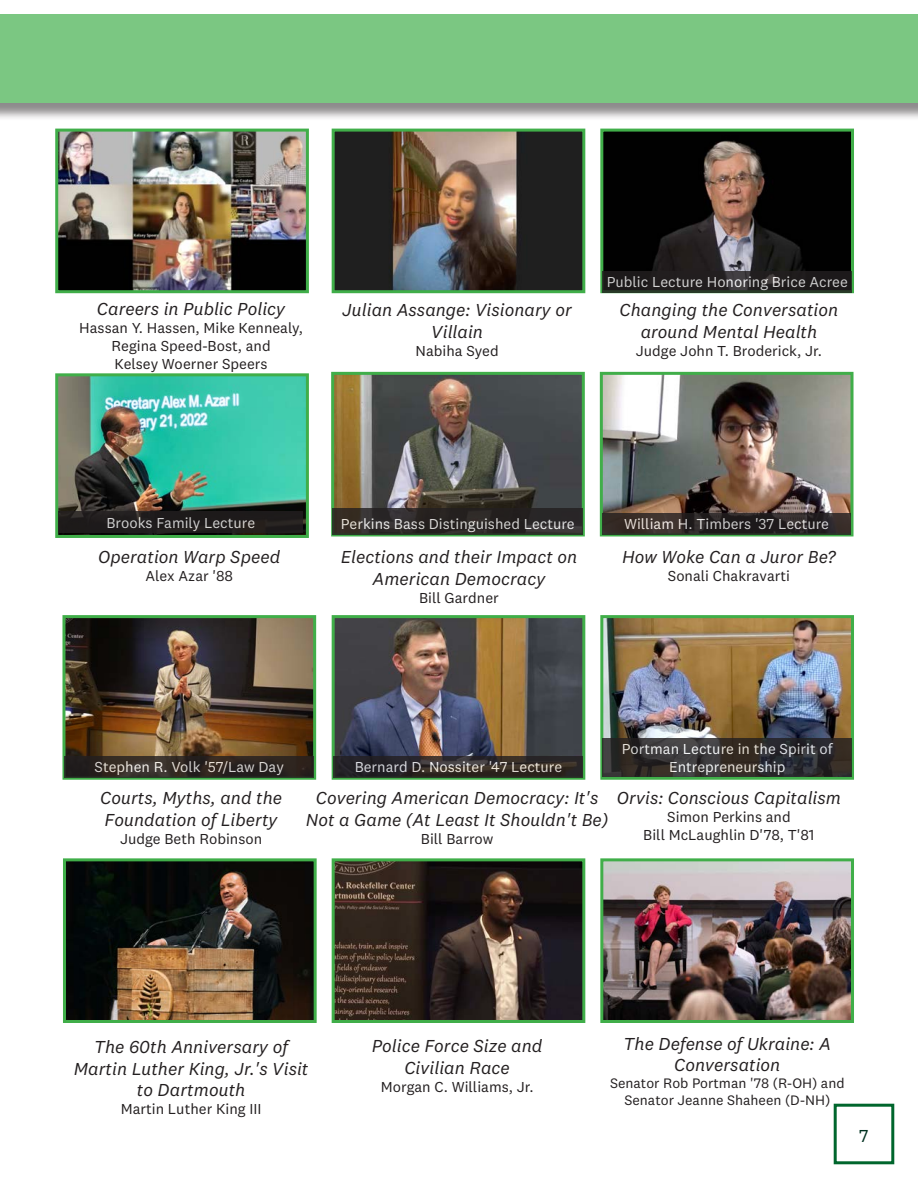
<style>
.page{position:relative;width:918px;height:1188px;background:#fff}
.page>*{position:absolute;margin:0;border:0;box-sizing:border-box;transform-origin:0 0}
.Public_Programs_titl{font:italic 18px/21.6px "National 2";color:#231f20;text-align:center}
.t1{font:18px "National 2";color:#003120}
.Public_Programs_Spea{font:15px/18px "National 2";color:#231f20;text-align:center}
.t2{font:15px "National 2";color:#fff}
.Public_Programs_Spea-2{font:14.25px "National 2";color:#231f20}
</style>
<div class="page">
<div style="left:834px;top:1104px;width:60px;height:60px;border:3px solid #00662d"></div>
<div style="left:0;top:16px;width:918px;height:105px;background:#231f20;opacity:.75"></div>
<div style="left:0;top:14px;width:918px;height:88px;background:#7bc782"></div>
<img style="left:59px;top:377px;width:246px;height:157px">
<div style="left:55px;top:373px;width:254px;height:165px;border:3px solid #40ae49"></div>
<img style="left:336px;top:133px;width:245px;height:156px">
<div style="left:332px;top:129px;width:253px;height:164px;border:3px solid #40ae49"></div>
<img style="left:604px;top:133px;width:246px;height:138px">
<div style="left:600px;top:129px;width:254px;height:164px;border:3px solid #40ae49"></div>
<img style="left:335px;top:376px;width:246px;height:132px">
<div style="left:331px;top:372px;width:254px;height:164px;border:3px solid #40ae49"></div>
<img style="left:604px;top:376px;width:246px;height:137px">
<div style="left:600px;top:372px;width:254px;height:164px;border:3px solid #40ae49"></div>
<img style="left:66px;top:619px;width:246px;height:137px">
<div style="left:62px;top:615px;width:254px;height:165px;border:3px solid #40ae49"></div>
<img style="left:336px;top:619px;width:245px;height:137px">
<div style="left:332px;top:615px;width:253px;height:165px;border:3px solid #40ae49"></div>
<img style="left:604px;top:619px;width:246px;height:120px">
<div style="left:600px;top:615px;width:254px;height:165px;border:3px solid #40ae49"></div>
<img style="left:67px;top:862px;width:246px;height:157px">
<div style="left:63px;top:858px;width:254px;height:165px;border:3px solid #40ae49"></div>
<img style="left:336px;top:862px;width:245px;height:157px">
<div style="left:332px;top:858px;width:253px;height:165px;border:3px solid #40ae49"></div>
<img style="left:604px;top:862px;width:246px;height:157px">
<div style="left:600px;top:858px;width:254px;height:165px;border:3px solid #40ae49"></div>
<svg style="left:603px;top:739px;width:249px;height:38px;background:#322f2f"></svg>
<svg style="left:334px;top:756px;width:249px;height:21px;background:#2d2827"></svg>
<svg style="left:65px;top:756px;width:249px;height:21px;background:#2d2621"></svg>
<svg style="left:602px;top:513px;width:249px;height:21px;background:#2c2624"></svg>
<div style="left:58px;top:511px;width:245px;height:21px;background:#231f20"></div>
<img style="left:59px;top:133px;width:246px;height:156px">
<div style="left:55px;top:129px;width:254px;height:164px;border:3px solid #40ae49"></div>
<svg style="left:332px;top:508px;width:251px;height:26px;background:#2c2826"></svg>
<svg style="left:603px;top:271px;width:249px;height:21px;background:#232120"></svg>
<p class="Public_Programs_titl" style="left:97px;top:298px;width:190px">Careers in Public Policy</p>
<p class="Public_Programs_Spea" style="left:79px;top:319px;width:225px">Hassan Y. Hassen, Mike Kennealy,<br>Regina Speed-Bost, and</p>
<p class="Public_Programs_Spea" style="left:115px;top:355px;width:155px">Kelsey Woerner Speers</p>
<p class="Public_Programs_titl" style="left:342px;top:299px;width:231px">Julian Assange: Visionary or<br>Villain</p>
<p class="Public_Programs_Spea" style="left:416px;top:341px;width:85px">Nabiha Syed</p>
<p class="t2" style="left:607px;top:273px;width:243px">Public Lecture Honoring Brice Acree</p>
<p class="Public_Programs_titl" style="left:620px;top:299px;width:220px">Changing the Conversation around Mental Health</p>
<p class="Public_Programs_Spea" style="left:636px;top:341px;width:188px">Judge John T. Broderick, Jr.</p>
<p class="t2" style="left:107px;top:514px;width:150px">Brooks Family Lecture</p>
<p class="t2" style="left:624px;top:515px;width:207px">William H. Timbers '37 Lecture</p>
<p class="t2" style="left:341px;top:515px;width:235px">Perkins Bass Distinguished Lecture</p>
<p class="Public_Programs_titl" style="left:98px;top:546px;width:184px">Operation Warp Speed</p>
<p class="Public_Programs_Spea" style="left:145px;top:567px;width:89px">Alex Azar '88</p>
<p class="Public_Programs_titl" style="left:341px;top:546px;width:238px">Elections and their Impact on<br>American Democracy</p>
<p class="Public_Programs_Spea" style="left:419px;top:589px;width:81px">Bill Gardner</p>
<p class="Public_Programs_titl" style="left:622px;top:546px;width:215px">How Woke Can a Juror Be?</p>
<p class="Public_Programs_Spea" style="left:668px;top:567px;width:124px">Sonali Chakravarti</p>
<p class="t2" style="left:622px;top:740px;width:212px">Portman Lecture in the Spirit of</p>
<p class="t2" style="left:95px;top:758px;width:191px">Stephen R. Volk '57/Law Day</p>
<p class="t2" style="left:355px;top:758px;width:209px">Bernard D. Nossiter '47 Lecture</p>
<p class="t2" style="left:669px;top:758px;width:118px">Entrepreneurship</p>
<p class="Public_Programs_titl" style="left:100px;top:787px;width:183px;text-align:left">Courts, Myths, and the<br>Foundation of Liberty</p>
<p class="Public_Programs_Spea" style="left:120px;top:830px;width:144px">Judge Beth Robinson</p>
<p class="Public_Programs_titl" style="left:306px;top:787px;width:304px">Covering American Democracy: It's<br>Not a Game (At Least It Shouldn't Be)</p>
<p class="Public_Programs_Spea" style="left:421px;top:830px;width:74px">Bill Barrow</p>
<p class="Public_Programs_titl" style="left:617px;top:787px;width:225px">Orvis: Conscious Capitalism</p>
<p class="Public_Programs_Spea" style="left:667px;top:808px;width:125px">Simon Perkins and</p>
<p class="Public_Programs_Spea" style="left:643px;top:826px;width:173px">Bill McLaughlin D'78, T'81</p>
<p class="Public_Programs_titl" style="left:74px;top:1036px;width:236px">The 60th Anniversary of<br>Martin Luther King, Jr.'s Visit to Dartmouth</p>
<p class="Public_Programs_Spea" style="left:121px;top:1100px;width:142px">Martin Luther King III</p>
<p class="Public_Programs_titl" style="left:372px;top:1035px;width:172px">Police Force Size and</p>
<p class="Public_Programs_titl" style="left:404px;top:1057px;width:107px">Civilian Race</p>
<p class="Public_Programs_Spea" style="left:381px;top:1077px;width:154px">Morgan C. Williams, Jr.</p>
<p class="Public_Programs_titl" style="left:624px;top:1033px;width:209px">The Defense of Ukraine: A<br>Conversation</p>
<p class="Public_Programs_Spea-2" style="left:610px;top:1075px;width:236px">Senator Rob Portman '78 (R-OH) and</p>
<p class="Public_Programs_Spea-2" style="left:624px;top:1092px;width:207px">Senator Jeanne Shaheen (D-NH)</p>
<p class="t1" style="left:859px;top:1125px;width:11px">7</p>
</div>
